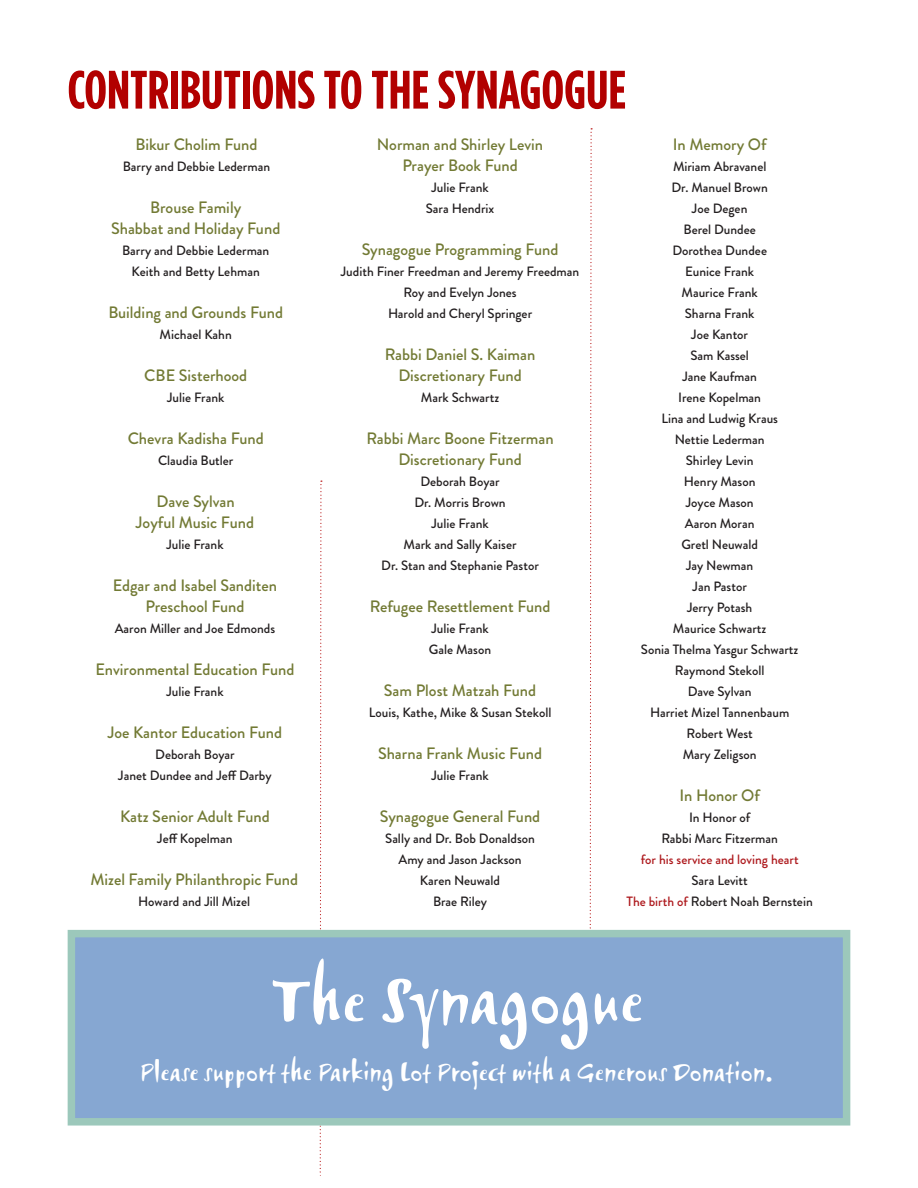
<style>
.page{position:relative;width:918px;height:1188px;background:#fff}
.page>*{position:absolute;margin:0;border:0;box-sizing:border-box;transform-origin:0 0}
.t1{font:66px "Airstream ITC Std";letter-spacing:-.01em;color:#fff}
.article_text_continu{font:700 54px "Gotham Condensed";color:#b20000}
.t2{font:25.5px "Airstream ITC Std";color:#fff}
.t3{font:500 16.5px/21px "Brandon Grotesque";color:#727a34;text-align:center}
.t4{font:500 13.5px "Brandon Grotesque";color:#231f20}
.t5{font:500 13.5px "Brandon Grotesque";color:#ae1a1e}
.s1{color:#ae1a1e}
</style>
<div class="page">
<svg style="left:319px;top:481px;width:3px;height:702px"></svg>
<svg style="left:589px;top:128px;width:3px;height:802px"></svg>
<div style="left:68px;top:930px;width:782px;height:196px;background:#86a7d2;border:8px solid #9cc8bb"></div>
<p class="article_text_continu" style="left:68px;top:58px;width:560px">CONTRIBUTIONS TO THE SYNAGOGUE</p>
<p class="t3" style="left:135px;top:134px;width:124px">Bikur Cholim Fund</p>
<p class="t4" style="left:123px;top:157px;width:149px">Barry and Debbie Lederman</p>
<p class="t3" style="left:150px;top:197px;width:92px">Brouse Family</p>
<p class="t3" style="left:111px;top:218px;width:171px">Shabbat and Holiday Fund</p>
<p class="t4" style="left:122px;top:241px;width:149px">Barry and Debbie Lederman</p>
<p class="t4" style="left:132px;top:262px;width:130px">Keith and Betty Lehman</p>
<p class="t3" style="left:108px;top:302px;width:176px">Building and Grounds Fund</p>
<p class="t4" style="left:160px;top:325px;width:74px">Michael Kahn</p>
<p class="t3" style="left:144px;top:365px;width:105px">CBE Sisterhood</p>
<p class="t4" style="left:167px;top:388px;width:59px">Julie Frank</p>
<p class="t3" style="left:128px;top:428px;width:138px">Chevra Kadisha Fund</p>
<p class="t4" style="left:158px;top:451px;width:77px">Claudia Butler</p>
<p class="t3" style="left:157px;top:491px;width:80px">Dave Sylvan</p>
<p class="t3" style="left:136px;top:512px;width:120px">Joyful Music Fund</p>
<p class="t4" style="left:166px;top:535px;width:59px">Julie Frank</p>
<p class="t3" style="left:113px;top:575px;width:166px">Edgar and Isabel Sanditen</p>
<p class="t3" style="left:145px;top:596px;width:101px">Preschool Fund</p>
<p class="t4" style="left:115px;top:619px;width:162px">Aaron Miller and Joe Edmonds</p>
<p class="t3" style="left:96px;top:659px;width:200px">Environmental Education Fund</p>
<p class="t4" style="left:166px;top:682px;width:59px">Julie Frank</p>
<p class="t3" style="left:108px;top:722px;width:176px">Joe Kantor Education Fund</p>
<p class="t4" style="left:155px;top:745px;width:81px">Deborah Boyar</p>
<p class="t4" style="left:118px;top:766px;width:155px">Janet Dundee and Jeff Darby</p>
<p class="t3" style="left:120px;top:806px;width:151px">Katz Senior Adult Fund</p>
<p class="t4" style="left:157px;top:829px;width:77px">Jeff Kopelman</p>
<p class="t3" style="left:90px;top:869px;width:209px">Mizel Family Philanthropic Fund</p>
<p class="t4" style="left:138px;top:892px;width:113px">Howard and Jill Mizel</p>
<p class="t3" style="left:377px;top:134px;width:168px">Norman and Shirley Levin</p>
<p class="t3" style="left:402px;top:155px;width:117px">Prayer Book Fund</p>
<p class="t4" style="left:431px;top:178px;width:59px">Julie Frank</p>
<p class="t4" style="left:426px;top:199px;width:70px">Sara Hendrix</p>
<p class="t3" style="left:362px;top:239px;width:198px">Synagogue Programming Fund</p>
<p class="t4" style="left:341px;top:262px;width:240px">Judith Finer Freedman and Jeremy Freedman</p>
<p class="t4" style="left:403px;top:283px;width:115px">Roy and Evelyn Jones</p>
<p class="t4" style="left:388px;top:304px;width:146px">Harold and Cheryl Springer</p>
<p class="t3" style="left:385px;top:344px;width:152px">Rabbi Daniel S. Kaiman</p>
<p class="t3" style="left:398px;top:365px;width:125px">Discretionary Fund</p>
<p class="t4" style="left:421px;top:388px;width:80px">Mark Schwartz</p>
<p class="t3" style="left:366px;top:428px;width:189px">Rabbi Marc Boone Fitzerman<br>Discretionary Fund</p>
<p class="t4" style="left:420px;top:472px;width:81px">Deborah Boyar</p>
<p class="t4" style="left:414px;top:493px;width:93px">Dr. Morris Brown</p>
<p class="t4" style="left:431px;top:514px;width:59px">Julie Frank</p>
<p class="t4" style="left:404px;top:535px;width:114px">Mark and Sally Kaiser</p>
<p class="t4" style="left:381px;top:556px;width:159px">Dr. Stan and Stephanie Pastor</p>
<p class="t3" style="left:370px;top:596px;width:182px">Refugee Resettlement Fund</p>
<p class="t4" style="left:431px;top:619px;width:59px">Julie Frank</p>
<p class="t4" style="left:429px;top:640px;width:64px">Gale Mason</p>
<p class="t3" style="left:384px;top:680px;width:154px">Sam Plost Matzah Fund</p>
<p class="t4" style="left:369px;top:703px;width:184px">Louis, Kathe, Mike &amp; Susan Stekoll</p>
<p class="t3" style="left:378px;top:743px;width:166px">Sharna Frank Music Fund</p>
<p class="t4" style="left:431px;top:766px;width:59px">Julie Frank</p>
<p class="t3" style="left:380px;top:806px;width:162px">Synagogue General Fund</p>
<p class="t4" style="left:385px;top:829px;width:151px">Sally and Dr. Bob Donaldson</p>
<p class="t4" style="left:399px;top:850px;width:125px">Amy and Jason Jackson</p>
<p class="t4" style="left:420px;top:871px;width:82px">Karen Neuwald</p>
<p class="t4" style="left:433px;top:892px;width:56px">Brae Riley</p>
<p class="t3" style="left:673px;top:134px;width:95px">In Memory Of</p>
<p class="t4" style="left:673px;top:157px;width:95px">Miriam Abravanel</p>
<p class="t4" style="left:672px;top:178px;width:98px">Dr. Manuel Brown</p>
<p class="t4" style="left:692px;top:199px;width:57px">Joe Degen</p>
<p class="t4" style="left:684px;top:220px;width:74px">Berel Dundee</p>
<p class="t4" style="left:672px;top:241px;width:96px">Dorothea Dundee</p>
<p class="t4" style="left:685px;top:262px;width:71px">Eunice Frank</p>
<p class="t4" style="left:682px;top:283px;width:78px">Maurice Frank</p>
<p class="t4" style="left:685px;top:304px;width:71px">Sharna Frank</p>
<p class="t4" style="left:691px;top:325px;width:58px">Joe Kantor</p>
<p class="t4" style="left:690px;top:346px;width:60px">Sam Kassel</p>
<p class="t4" style="left:682px;top:367px;width:76px">Jane Kaufman</p>
<p class="t4" style="left:678px;top:388px;width:84px">Irene Kopelman</p>
<p class="t4" style="left:661px;top:409px;width:118px">Lina and Ludwig Kraus</p>
<p class="t4" style="left:675px;top:430px;width:91px">Nettie Lederman</p>
<p class="t4" style="left:686px;top:451px;width:69px">Shirley Levin</p>
<p class="t4" style="left:684px;top:472px;width:73px">Henry Mason</p>
<p class="t4" style="left:686px;top:493px;width:69px">Joyce Mason</p>
<p class="t4" style="left:685px;top:514px;width:71px">Aaron Moran</p>
<p class="t4" style="left:681px;top:535px;width:78px">Gretl Neuwald</p>
<p class="t4" style="left:686px;top:556px;width:69px">Jay Newman</p>
<p class="t4" style="left:693px;top:577px;width:56px">Jan Pastor</p>
<p class="t4" style="left:687px;top:598px;width:67px">Jerry Potash</p>
<p class="t4" style="left:673px;top:619px;width:95px">Maurice Schwartz</p>
<p class="t4" style="left:641px;top:640px;width:159px">Sonia Thelma Yasgur Schwartz</p>
<p class="t4" style="left:675px;top:661px;width:91px">Raymond Stekoll</p>
<p class="t4" style="left:688px;top:682px;width:66px">Dave Sylvan</p>
<p class="t4" style="left:650px;top:703px;width:141px">Harriet Mizel Tannenbaum</p>
<p class="t4" style="left:687px;top:724px;width:68px">Robert West</p>
<p class="t4" style="left:683px;top:745px;width:75px">Mary Zeligson</p>
<p class="t3" style="left:680px;top:785px;width:82px">In Honor Of</p>
<p class="t4" style="left:689px;top:808px;width:63px">In Honor of</p>
<p class="t4" style="left:661px;top:829px;width:118px">Rabbi Marc Fitzerman</p>
<p class="t5" style="left:641px;top:850px;width:159px">for his service and loving heart</p>
<p class="t4" style="left:692px;top:871px;width:58px">Sara Levitt</p>
<p class="t4" style="left:627px;top:892px;width:188px"><span class="s1">The birth of</span> Robert Noah Bernstein</p>
<p class="t1" style="left:270px;top:956px;width:375px">The Synagogue</p>
<p class="t2" style="left:139px;top:1055px;width:636px">Please support the Parking Lot Project with a Generous Donation.</p>
</div>
